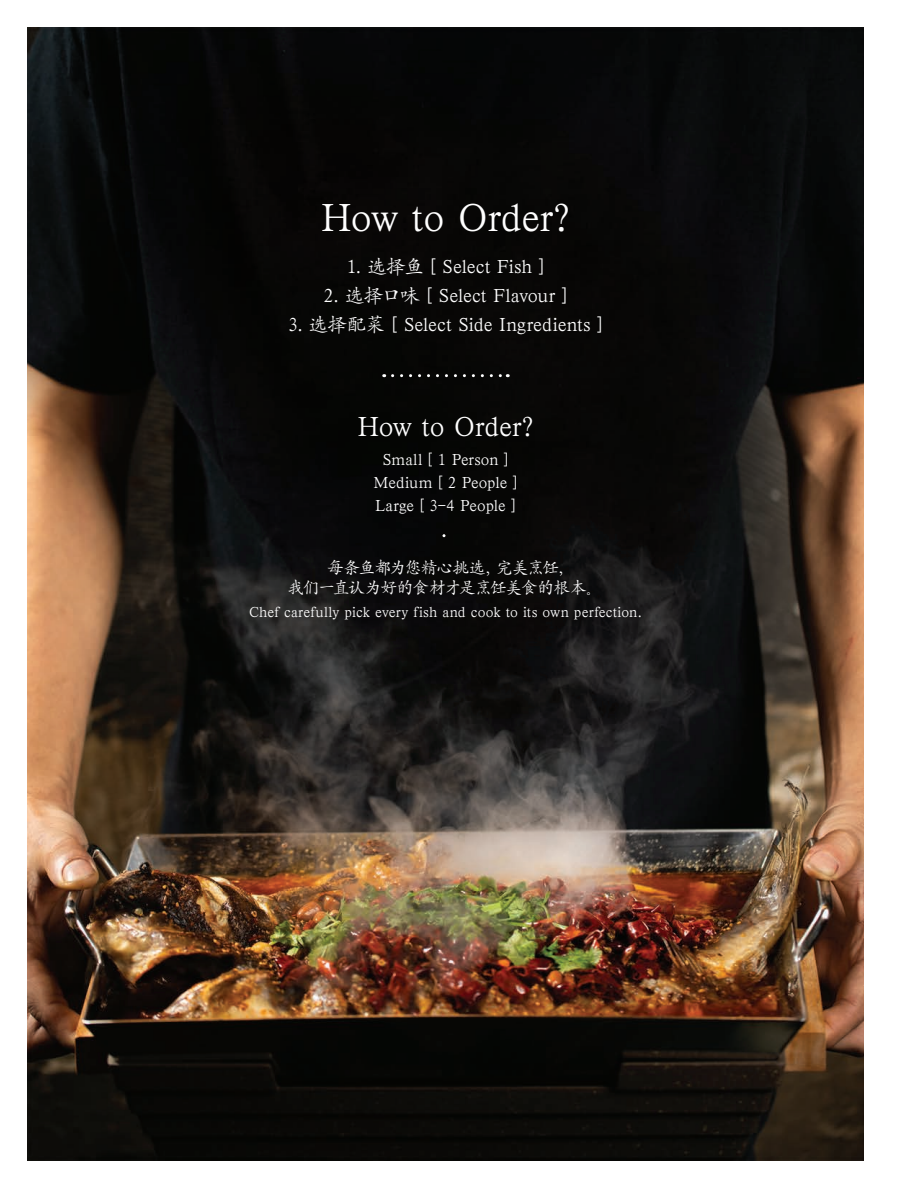
<style>
.page{position:relative;width:918px;height:1188px;background:#fff}
.page>*{position:absolute;margin:0;border:0;box-sizing:border-box;transform-origin:0 0}
.Out_Circle-_Header{font:40.5px "SIL Kai Reg Jian";letter-spacing:-.01em;color:#fff}
.Out_Circle-_Header-2{font:28.5px "SIL Kai Reg Jian";letter-spacing:-.005em;color:#fff}
.t1{font:19.5px "SIL Kai Reg Jian";letter-spacing:-.005em;color:#fff}
.t2{font:16.5px "SIL Kai Reg Jian";letter-spacing:-.01em;color:#fff}
.t3{font:16.5px/19.5px "SIL Kai Reg Jian";letter-spacing:-.045em;color:#fff;text-align:center}
.t4{font:15px "SIL Kai Reg Jian";letter-spacing:.01em;color:#fff}
</style>
<div class="page">
<img style="left:27px;top:27px;width:837px;height:1134px">
<svg style="left:393px;top:374px;width:115px;height:3px"></svg>
<svg style="left:442px;top:534px;width:4px;height:3px"></svg>
<p class="Out_Circle-_Header" style="left:321px;top:190px;width:251px">How to Order?</p>
<p class="t1" style="left:347px;top:253px;width:199px">1. 选择鱼 [ Select Fish ]</p>
<p class="t1" style="left:324px;top:282px;width:245px">2. 选择口味 [ Select Flavour ]</p>
<p class="t1" style="left:288px;top:311px;width:316px">3. 选择配菜 [ Select Side Ingredients ]</p>
<p class="Out_Circle-_Header-2" style="left:357px;top:407px;width:178px">How to Order?</p>
<p class="t2" style="left:382px;top:449px;width:128px">Small [ 1 Person ]</p>
<p class="t2" style="left:373px;top:472px;width:146px">Medium [ 2 People ]</p>
<p class="t2" style="left:375px;top:495px;width:142px">Large [ 3-4 People ]</p>
<p class="t3" style="left:288px;top:557px;width:316px">每条鱼都为您精心挑选，完美烹饪,<br>我们一直认为好的食材才是烹饪美食的根本。</p>
<p class="t4" style="left:249px;top:602px;width:394px">Chef carefully pick every fish and cook to its own perfection.</p>
</div>
